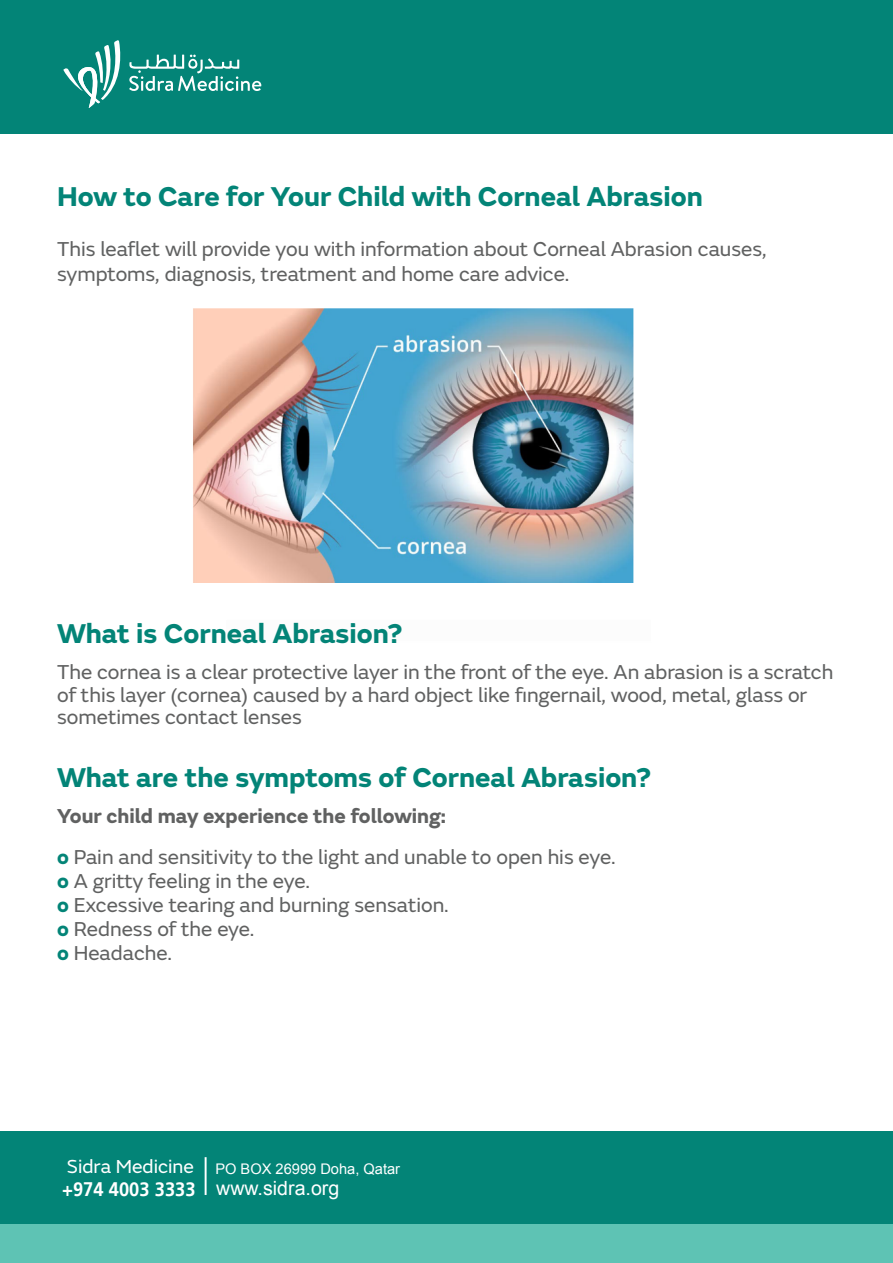
<style>
.page{position:relative;width:893px;height:1263px;background:#fff}
.page>*{position:absolute;margin:0;border:0;box-sizing:border-box;transform-origin:0 0}
.t1{font:700 28.35px "FS Emeric";color:#038477}
.t2{font:21px/24px "FS Emeric";color:#606161}
.t3{font:19.65px "Arial";color:#fff}
.t4{font:14.7px "Arial";color:#fff}
.s1{font-weight:700}
.s2{font-weight:700;color:#038477}
.s3{font-family:"FS Emeric";font-size:19.65px}
.s4{font-family:"Frutiger LT Arabic 65";font-weight:700}
</style>
<div class="page">
<div style="left:0;top:0;width:893px;height:134px;background:#038477"></div>
<div style="left:0;top:1131px;width:893px;height:96px;background:#038477"></div>
<div style="left:0;top:1225px;width:893px;height:38px;background:#5ec3b4"></div>
<hr style="left:205px;top:1157px;width:2px;height:38px;background:#fff">
<svg style="left:63px;top:40px;width:58px;height:68px"></svg>
<svg style="left:129px;top:55px;width:132px;height:36px"></svg>
<img style="left:193px;top:308px;width:440px;height:274px">
<h1 class="t1" style="left:57px;top:174px;width:647px">How to Care for Your Child with Corneal Abrasion</h1>
<p class="t2" style="left:57px;top:235px;width:711px;line-height:25.2px">This leaflet will provide you with information about Corneal Abrasion causes, symptoms, diagnosis, treatment and home care advice.</p>
<h1 class="t1" style="left:57px;top:611px;width:347px">What is Corneal Abrasion?</h1>
<p class="t2" style="left:57px;top:660px;width:778px;line-height:22.5px">The cornea is a clear protective layer in the front of the eye. An abrasion is a scratch of this layer (cornea) caused by a hard object like fingernail, wood, metal, glass or sometimes contact lenses</p>
<h1 class="t1" style="left:57px;top:755px;width:596px">What are the symptoms of Corneal Abrasion?</h1>
<p class="t2" style="left:57px;top:795px;width:560px;line-height:40.5px"><span class="s1">Your child may experience the following:<br></span><span class="s2">o</span> Pain and sensitivity to the light and unable to open his eye.</p>
<p class="t2" style="left:57px;top:867px;width:393px"><span class="s2">o</span> A gritty feeling in the eye.<br><span class="s2">o</span> Excessive tearing and burning sensation. <span class="s2">o</span> Redness of the eye.<br><span class="s2">o</span> Headache.</p>
<p class="t4" style="left:67px;top:1159px;width:335px"><span class="s3">Sidra Medicine</span> PO BOX 26999 Doha, Qatar</p>
<p class="t3" style="left:62px;top:1175px;width:279px"><span class="s4">+974 4003 3333</span> www.sidra.org</p>
</div>
